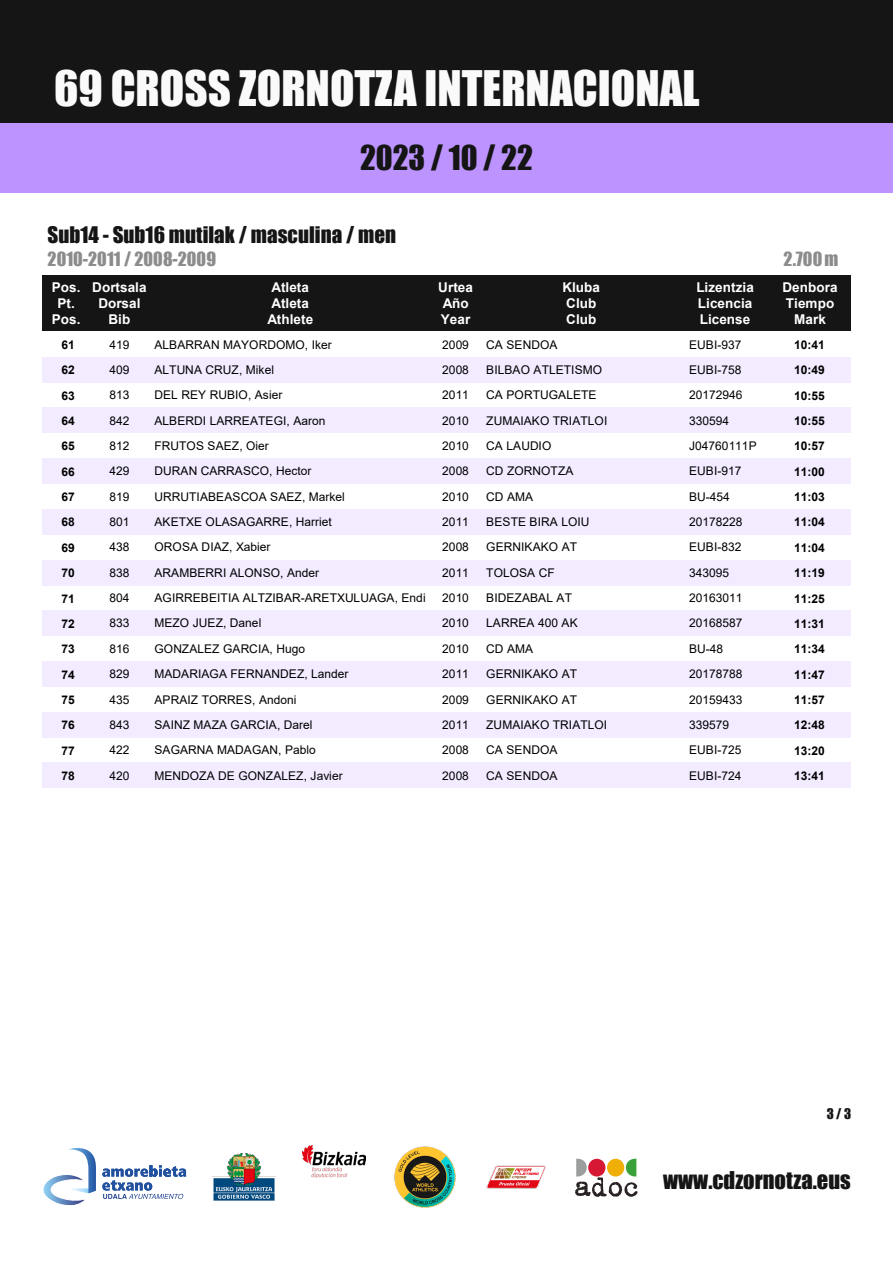
<style>
.page{position:relative;width:893px;height:1263px;background:#fff}
.page>*{position:absolute;margin:0;border:0;box-sizing:border-box;transform-origin:0 0}
.t1{font:45px "Impact";color:#fafafa}
.t2{font:31.5px "Impact";color:#151515}
.t3{font:22.5px "Impact";color:#151515}
.t4{font:21px "Impact";letter-spacing:.005em;color:#151515}
.t5{font:18px "Impact";letter-spacing:.005em;color:#8c8c8c}
.t6{font:700 13.5px/16.2px "Arial";color:#fff;text-align:center}
.t7{font:13.5px "Impact";color:#151515}
.t8{font:12px "Arial";letter-spacing:.005em;color:#000}
.t9{font:700 12px "Arial";color:#000}
</style>
<div class="page">
<div style="left:0;top:0;width:893px;height:123px;background:#151515"></div>
<div style="left:0;top:123px;width:893px;height:70px;background:#bd94ff"></div>
<img style="left:212px;top:1153px;width:63px;height:48px">
<img style="left:394px;top:1146px;width:62px;height:62px">
<img style="left:486px;top:1165px;width:60px;height:24px">
<svg style="left:575px;top:1158px;width:63px;height:39px"></svg>
<svg style="left:43px;top:1148px;width:143px;height:58px"></svg>
<img style="left:303px;top:1146px;width:63px;height:32px">
<div style="left:42px;top:276px;width:809px;height:55px;background:#151515"></div>
<div style="left:42px;top:357px;width:809px;height:25px;background:#f3ebff"></div>
<div style="left:42px;top:408px;width:809px;height:25px;background:#f3ebff"></div>
<div style="left:42px;top:458px;width:809px;height:26px;background:#f3ebff"></div>
<div style="left:42px;top:509px;width:809px;height:26px;background:#f3ebff"></div>
<div style="left:42px;top:560px;width:809px;height:25px;background:#f3ebff"></div>
<div style="left:42px;top:610px;width:809px;height:26px;background:#f3ebff"></div>
<div style="left:42px;top:661px;width:809px;height:26px;background:#f3ebff"></div>
<div style="left:42px;top:712px;width:809px;height:25px;background:#f3ebff"></div>
<div style="left:42px;top:762px;width:809px;height:26px;background:#f3ebff"></div>
<h1 class="t1" style="left:54px;top:54px;width:647px">69 CROSS ZORNOTZA INTERNACIONAL</h1>
<h2 class="t2" style="left:360px;top:134px;width:174px">2023 / 10 / 22</h2>
<h3 class="t4" style="left:48px;top:219px;width:350px">Sub14 - Sub16 mutilak / masculina / men</h3>
<h3 class="t5" style="left:48px;top:245px;width:170px">2010-2011 / 2008-2009</h3>
<h3 class="t5" style="left:784px;top:245px;width:56px">2.700m</h3>
<p class="t6" style="left:52px;top:279px;width:30px">Pos.<br>Pt.<br>Pos.</p>
<p class="t6" style="left:92px;top:279px;width:56px">Dortsala<br>Dorsal<br>Bib</p>
<p class="t6" style="left:267px;top:279px;width:47px">Atleta<br>Atleta<br>Athlete</p>
<p class="t6" style="left:438px;top:279px;width:36px;text-align:left">Urtea<br>Año<br>Year</p>
<p class="t6" style="left:562px;top:279px;width:39px;text-align:left">Kluba<br>Club<br>Club</p>
<p class="t6" style="left:782px;top:279px;width:57px">Denbora<br>Tiempo<br>Mark</p>
<p class="t6" style="left:696px;top:279px;width:59px;text-align:justify">Lizentzia Licencia License</p>
<p class="t9" style="left:62px;top:336px;width:15px">61</p>
<p class="t8" style="left:109px;top:336px;width:22px">419</p>
<p class="t8" style="left:154px;top:336px;width:179px">ALBARRAN MAYORDOMO, Iker</p>
<p class="t8" style="left:442px;top:336px;width:28px">2009</p>
<p class="t8" style="left:486px;top:336px;width:73px">CA SENDOA</p>
<p class="t8" style="left:689px;top:336px;width:54px">EUBI-937</p>
<p class="t9" style="left:794px;top:336px;width:32px">10:41</p>
<p class="t9" style="left:62px;top:362px;width:15px">62</p>
<p class="t8" style="left:109px;top:362px;width:22px">409</p>
<p class="t8" style="left:154px;top:362px;width:121px">ALTUNA CRUZ, Mikel</p>
<p class="t8" style="left:442px;top:362px;width:28px">2008</p>
<p class="t8" style="left:486px;top:362px;width:117px">BILBAO ATLETISMO</p>
<p class="t8" style="left:689px;top:362px;width:54px">EUBI-758</p>
<p class="t9" style="left:794px;top:362px;width:32px">10:49</p>
<p class="t9" style="left:62px;top:387px;width:15px">63</p>
<p class="t8" style="left:109px;top:387px;width:22px">813</p>
<p class="t8" style="left:154px;top:387px;width:130px">DEL REY RUBIO, Asier</p>
<p class="t8" style="left:442px;top:387px;width:28px">2011</p>
<p class="t8" style="left:486px;top:387px;width:112px">CA PORTUGALETE</p>
<p class="t8" style="left:689px;top:387px;width:55px">20172946</p>
<p class="t9" style="left:794px;top:387px;width:32px">10:55</p>
<p class="t9" style="left:62px;top:412px;width:15px">64</p>
<p class="t8" style="left:109px;top:412px;width:22px">842</p>
<p class="t8" style="left:154px;top:412px;width:172px">ALBERDI LARREATEGI, Aaron</p>
<p class="t8" style="left:442px;top:412px;width:28px">2010</p>
<p class="t8" style="left:486px;top:412px;width:123px">ZUMAIAKO TRIATLOI</p>
<p class="t8" style="left:689px;top:412px;width:42px">330594</p>
<p class="t9" style="left:794px;top:412px;width:32px">10:55</p>
<p class="t9" style="left:62px;top:438px;width:15px">65</p>
<p class="t8" style="left:109px;top:438px;width:22px">812</p>
<p class="t8" style="left:154px;top:438px;width:116px">FRUTOS SAEZ, Oier</p>
<p class="t8" style="left:442px;top:438px;width:28px">2010</p>
<p class="t8" style="left:486px;top:438px;width:67px">CA LAUDIO</p>
<p class="t8" style="left:689px;top:438px;width:69px">J04760111P</p>
<p class="t9" style="left:794px;top:438px;width:32px">10:57</p>
<p class="t9" style="left:62px;top:463px;width:15px">66</p>
<p class="t8" style="left:109px;top:463px;width:22px">429</p>
<p class="t8" style="left:154px;top:463px;width:159px">DURAN CARRASCO, Hector</p>
<p class="t8" style="left:442px;top:463px;width:28px">2008</p>
<p class="t8" style="left:486px;top:463px;width:89px">CD ZORNOTZA</p>
<p class="t8" style="left:689px;top:463px;width:54px">EUBI-917</p>
<p class="t9" style="left:794px;top:463px;width:32px">11:00</p>
<p class="t9" style="left:62px;top:488px;width:15px">67</p>
<p class="t8" style="left:109px;top:488px;width:22px">819</p>
<p class="t8" style="left:154px;top:488px;width:192px">URRUTIABEASCOA SAEZ, Markel</p>
<p class="t8" style="left:442px;top:488px;width:28px">2010</p>
<p class="t8" style="left:486px;top:488px;width:48px">CD AMA</p>
<p class="t8" style="left:689px;top:488px;width:42px">BU-454</p>
<p class="t9" style="left:794px;top:488px;width:32px">11:03</p>
<p class="t9" style="left:62px;top:514px;width:15px">68</p>
<p class="t8" style="left:109px;top:514px;width:22px">801</p>
<p class="t8" style="left:154px;top:514px;width:179px">AKETXE OLASAGARRE, Harriet</p>
<p class="t8" style="left:442px;top:514px;width:28px">2011</p>
<p class="t8" style="left:486px;top:514px;width:105px">BESTE BIRA LOIU</p>
<p class="t8" style="left:689px;top:514px;width:55px">20178228</p>
<p class="t9" style="left:794px;top:514px;width:32px">11:04</p>
<p class="t9" style="left:62px;top:539px;width:15px">69</p>
<p class="t8" style="left:109px;top:539px;width:22px">438</p>
<p class="t8" style="left:154px;top:539px;width:118px">OROSA DIAZ, Xabier</p>
<p class="t8" style="left:442px;top:539px;width:28px">2008</p>
<p class="t8" style="left:486px;top:539px;width:92px">GERNIKAKO AT</p>
<p class="t8" style="left:689px;top:539px;width:54px">EUBI-832</p>
<p class="t9" style="left:794px;top:539px;width:32px">11:04</p>
<p class="t9" style="left:62px;top:564px;width:15px">70</p>
<p class="t8" style="left:109px;top:564px;width:22px">838</p>
<p class="t8" style="left:154px;top:564px;width:166px">ARAMBERRI ALONSO, Ander</p>
<p class="t8" style="left:442px;top:564px;width:28px">2011</p>
<p class="t8" style="left:486px;top:564px;width:70px">TOLOSA CF</p>
<p class="t8" style="left:689px;top:564px;width:42px">343095</p>
<p class="t9" style="left:794px;top:564px;width:32px">11:19</p>
<p class="t9" style="left:62px;top:590px;width:15px">71</p>
<p class="t8" style="left:109px;top:590px;width:22px">804</p>
<p class="t8" style="left:154px;top:590px;width:273px">AGIRREBEITIA ALTZIBAR-ARETXULUAGA, Endi</p>
<p class="t8" style="left:442px;top:590px;width:28px">2010</p>
<p class="t8" style="left:486px;top:590px;width:87px">BIDEZABAL AT</p>
<p class="t8" style="left:689px;top:590px;width:55px">20163011</p>
<p class="t9" style="left:794px;top:590px;width:32px">11:25</p>
<p class="t9" style="left:62px;top:615px;width:15px">72</p>
<p class="t8" style="left:109px;top:615px;width:22px">833</p>
<p class="t8" style="left:154px;top:615px;width:108px">MEZO JUEZ, Danel</p>
<p class="t8" style="left:442px;top:615px;width:28px">2010</p>
<p class="t8" style="left:486px;top:615px;width:93px">LARREA 400 AK</p>
<p class="t8" style="left:689px;top:615px;width:55px">20168587</p>
<p class="t9" style="left:794px;top:615px;width:32px">11:31</p>
<p class="t9" style="left:62px;top:640px;width:15px">73</p>
<p class="t8" style="left:109px;top:640px;width:22px">816</p>
<p class="t8" style="left:154px;top:640px;width:152px">GONZALEZ GARCIA, Hugo</p>
<p class="t8" style="left:442px;top:640px;width:28px">2010</p>
<p class="t8" style="left:486px;top:640px;width:48px">CD AMA</p>
<p class="t8" style="left:689px;top:640px;width:36px">BU-48</p>
<p class="t9" style="left:794px;top:640px;width:32px">11:34</p>
<p class="t9" style="left:62px;top:666px;width:15px">74</p>
<p class="t8" style="left:109px;top:666px;width:22px">829</p>
<p class="t8" style="left:154px;top:666px;width:196px">MADARIAGA FERNANDEZ, Lander</p>
<p class="t8" style="left:442px;top:666px;width:28px">2011</p>
<p class="t8" style="left:486px;top:666px;width:92px">GERNIKAKO AT</p>
<p class="t8" style="left:689px;top:666px;width:55px">20178788</p>
<p class="t9" style="left:794px;top:666px;width:32px">11:47</p>
<p class="t9" style="left:62px;top:691px;width:15px">75</p>
<p class="t8" style="left:109px;top:691px;width:22px">435</p>
<p class="t8" style="left:154px;top:691px;width:143px">APRAIZ TORRES, Andoni</p>
<p class="t8" style="left:442px;top:691px;width:28px">2009</p>
<p class="t8" style="left:486px;top:691px;width:92px">GERNIKAKO AT</p>
<p class="t8" style="left:689px;top:691px;width:55px">20159433</p>
<p class="t9" style="left:794px;top:691px;width:32px">11:57</p>
<p class="t9" style="left:62px;top:716px;width:15px">76</p>
<p class="t8" style="left:109px;top:716px;width:22px">843</p>
<p class="t8" style="left:154px;top:716px;width:160px">SAINZ MAZA GARCIA, Darel</p>
<p class="t8" style="left:442px;top:716px;width:28px">2011</p>
<p class="t8" style="left:486px;top:716px;width:122px">ZUMAIAKO TRIATLOI</p>
<p class="t8" style="left:689px;top:716px;width:42px">339579</p>
<p class="t9" style="left:794px;top:716px;width:32px">12:48</p>
<p class="t9" style="left:62px;top:742px;width:15px">77</p>
<p class="t8" style="left:109px;top:742px;width:22px">422</p>
<p class="t8" style="left:154px;top:742px;width:163px">SAGARNA MADAGAN, Pablo</p>
<p class="t8" style="left:442px;top:742px;width:28px">2008</p>
<p class="t8" style="left:486px;top:742px;width:73px">CA SENDOA</p>
<p class="t8" style="left:689px;top:742px;width:54px">EUBI-725</p>
<p class="t9" style="left:794px;top:742px;width:32px">13:20</p>
<p class="t9" style="left:62px;top:767px;width:15px">78</p>
<p class="t8" style="left:109px;top:767px;width:22px">420</p>
<p class="t8" style="left:154px;top:767px;width:190px">MENDOZA DE GONZALEZ, Javier</p>
<p class="t8" style="left:442px;top:767px;width:28px">2008</p>
<p class="t8" style="left:486px;top:767px;width:73px">CA SENDOA</p>
<p class="t8" style="left:689px;top:767px;width:54px">EUBI-724</p>
<p class="t9" style="left:794px;top:767px;width:32px">13:41</p>
<p class="t7" style="left:827px;top:1103px;width:26px">3 / 3</p>
<h3 class="t3" style="left:663px;top:1163px;width:189px">www.cdzornotza.eus</h3>
</div>
